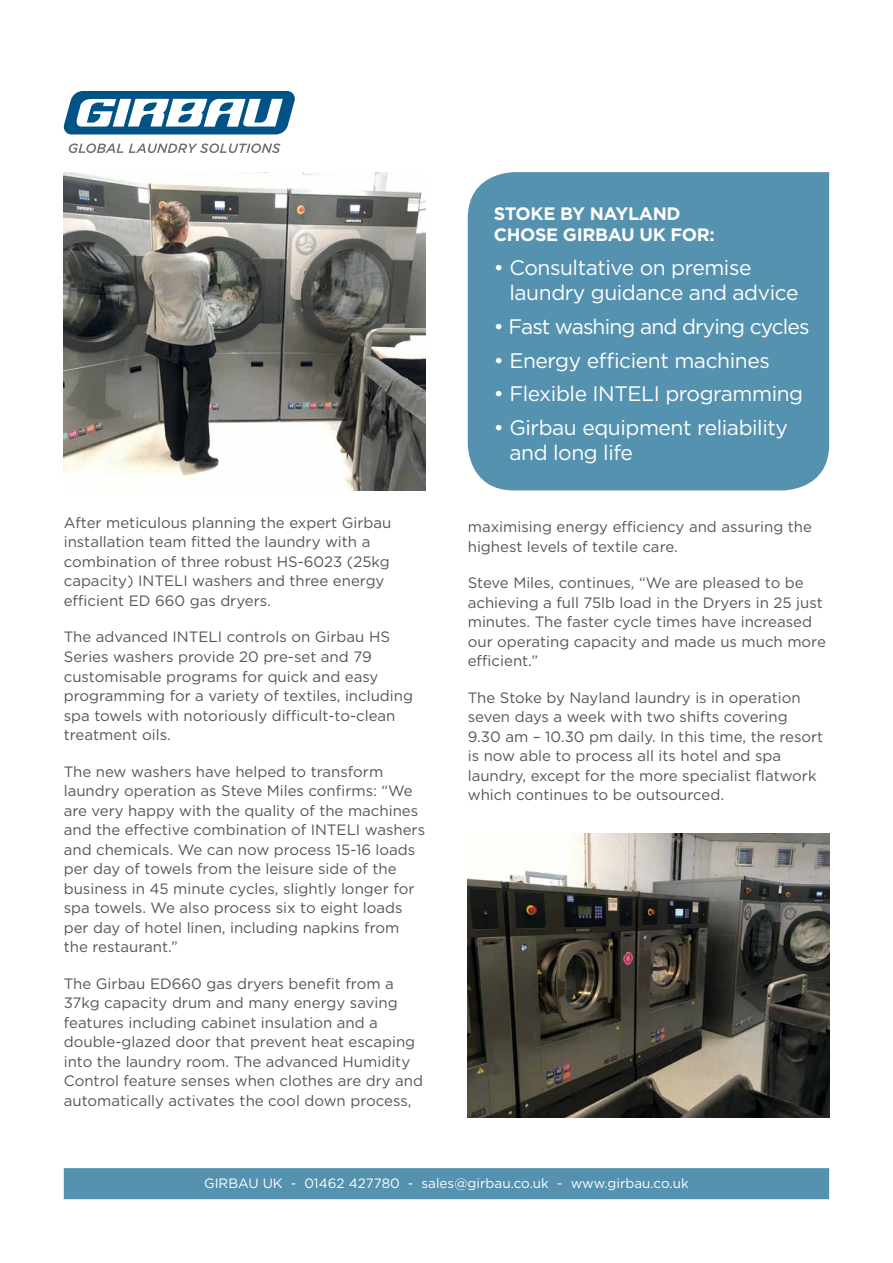
<style>
.page{position:relative;width:893px;height:1263px;background:#fff}
.page>*{position:absolute;margin:0;border:0;box-sizing:border-box;transform-origin:0 0}
.t1{font:21px/25.2px "Gotham";letter-spacing:-.02em;color:#fff}
.t2{font:21px "Gotham";letter-spacing:-.04em;color:#fff}
.t3{font:700 18px/21.6px "Gotham";letter-spacing:-.02em;color:#fff}
.t4{font:15px/19.5px "Gotham";color:#565659}
.t5{font:13.5px "Gotham";color:#fff}
</style>
<div class="page">
<div style="left:467px;top:172px;width:363px;height:319px;background:#5592af"></div>
<img style="left:64px;top:172px;width:361px;height:318px">
<img style="left:468px;top:833px;width:361px;height:285px">
<svg style="left:64px;top:91px;width:231px;height:43px"></svg>
<svg style="left:69px;top:143px;width:54px;height:10px"></svg>
<svg style="left:129px;top:143px;width:152px;height:10px"></svg>
<div style="left:64px;top:1168px;width:765px;height:31px;background:#5592af;border:2px solid #5592af"></div>
<p class="t4" style="left:64px;top:513px;width:329px">After meticulous planning the expert Girbau installation team fitted the laundry with a combination of three robust HS-6023 (25kg capacity) INTELI washers and three energy efficient ED 660 gas dryers.</p>
<p class="t4" style="left:64px;top:627px;width:351px">The advanced INTELI controls on Girbau HS Series washers provide 20 pre-set and 79 customisable programs for quick and easy programming for a variety of textiles, including spa towels with notoriously difficult-to-clean treatment oils.</p>
<p class="t4" style="left:64px;top:761px;width:363px">The new washers have helped to transform laundry operation as Steve Miles confirms: “We are very happy with the quality of the machines and the effective combination of INTELI washers and chemicals. We can now process 15-16 loads per day of towels from the leisure side of the business in 45 minute cycles, slightly longer for spa towels. We also process six to eight loads per day of hotel linen, including napkins from the restaurant.”</p>
<p class="t4" style="left:64px;top:973px;width:361px">The Girbau ED660 gas dryers benefit from a 37kg capacity drum and many energy saving features including cabinet insulation and a double-glazed door that prevent heat escaping into the laundry room. The advanced Humidity Control feature senses when clothes are dry and automatically activates the cool down process,</p>
<p class="t3" style="left:494px;top:202px;width:222px">STOKE BY NAYLAND<br>CHOSE GIRBAU UK FOR:</p>
<h1 class="t1" style="left:509px;top:254px;width:291px;text-indent:-15px">• Consultative on premise laundry guidance and advice</h1>
<h1 class="t2" style="left:494px;top:313px;width:317px">• Fast washing and drying cycles</h1>
<h1 class="t1" style="left:494px;top:347px;width:277px">• Energy efficient machines</h1>
<h1 class="t1" style="left:494px;top:381px;width:311px">• Flexible INTELI programming</h1>
<h1 class="t1" style="left:509px;top:414px;width:280px;text-indent:-15px">• Girbau equipment reliability and long life</h1>
<p class="t4" style="left:468px;top:517px;width:346px">maximising energy efficiency and assuring the highest levels of textile care.</p>
<p class="t4" style="left:468px;top:573px;width:360px">Steve Miles, continues, “We are pleased to be achieving a full 75lb load in the Dryers in 25 just minutes. The faster cycle times have increased our operating capacity and made us much more efficient.”</p>
<p class="t4" style="left:468px;top:687px;width:357px">The Stoke by Nayland laundry is in operation seven days a week with two shifts covering 9.30 am – 10.30 pm daily. In this time, the resort is now able to process all its hotel and spa laundry, except for the more specialist flatwork which continues to be outsourced.</p>
<p class="t5" style="left:204px;top:1174px;width:486px">GIRBAU UK - 01462 427780 - sales@girbau.co.uk - www.girbau.co.uk</p>
</div>
